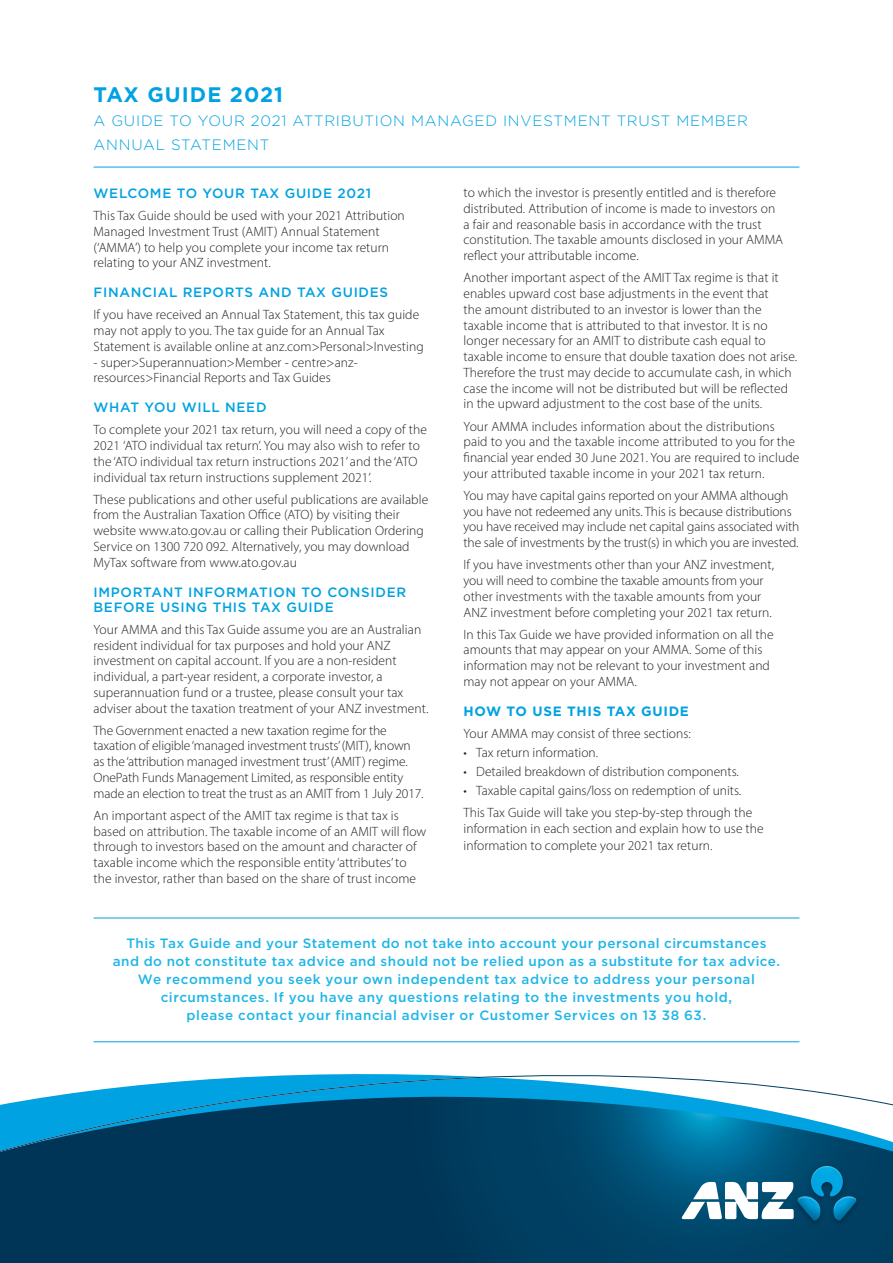
<style>
.page{position:relative;width:893px;height:1263px;background:#fff}
.page>*{position:absolute;margin:0;border:0;box-sizing:border-box;transform-origin:0 0}
.t1{font:700 21px "Gotham";letter-spacing:.05em;color:#00a2e1}
.t2{font:300 15px/24px "Gotham";letter-spacing:.05em;color:#00a2e1}
.t3{font:300 13.5px/15.8px "Myriad Pro";letter-spacing:.005em;color:#231f20}
.t4{font:500 13.5px/18px "Gotham";letter-spacing:.035em;color:#1eb6e8;text-align:center}
.t5{font:500 13.5px/15px "Gotham";letter-spacing:.05em;color:#00a2e1}
.t6{font:700 13.5px "Gotham";letter-spacing:.05em;color:#00a2e1}
</style>
<div class="page">
<hr style="left:94px;top:167px;width:705px;height:1px;background:#00a2e1">
<hr style="left:94px;top:918px;width:705px;height:1px;background:#00a2e1">
<hr style="left:94px;top:1041px;width:705px;height:1px;background:#00a2e1">
<svg style="left:0;top:1172px;width:893px;height:91px;background:#003a5c"></svg>
<svg style="left:0;top:1074px;width:893px;height:98px"></svg>
<img style="left:786px;top:1157px;width:81px;height:77px">
<svg style="left:682px;top:1166px;width:115px;height:55px"></svg>
<img style="left:797px;top:1166px;width:60px;height:55px">
<h1 class="t1" style="left:94px;top:80px;width:191px">TAX GUIDE 2021</h1>
<p class="t2" style="left:94px;top:108px;width:656px">A GUIDE TO YOUR 2021 ATTRIBUTION MANAGED INVESTMENT TRUST MEMBER<br>ANNUAL STATEMENT</p>
<p class="t5" style="left:94px;top:185px;width:279px">WELCOME TO YOUR TAX GUIDE 2021</p>
<p class="t3" style="left:94px;top:208px;width:313px">This Tax Guide should be used with your 2021 Attribution Managed Investment Trust (AMIT) Annual Statement (‘AMMA’) to help you complete your income tax return relating to your ANZ investment.</p>
<p class="t5" style="left:94px;top:285px;width:296px">FINANCIAL REPORTS AND TAX GUIDES</p>
<p class="t3" style="left:94px;top:307px;width:332px">If you have received an Annual Tax Statement, this tax guide may not apply to you. The tax guide for an Annual Tax<br>Statement is available online at anz.com&gt;Personal&gt;Investing</p>
<p class="t3" style="left:94px;top:354px;width:266px">- super&gt;Superannuation&gt;Member - centre&gt;anz&shy;resources&gt;Financial Reports and Tax Guides</p>
<p class="t5" style="left:94px;top:400px;width:175px">WHAT YOU WILL NEED</p>
<p class="t3" style="left:94px;top:422px;width:335px">To complete your 2021 tax return, you will need a copy of the 2021 ‘ATO individual tax return’. You may also wish to refer to the ‘ATO individual tax return instructions 2021’ and the ‘ATO individual tax return instructions supplement 2021’.</p>
<p class="t3" style="left:94px;top:491px;width:336px">These publications and other useful publications are available from the Australian Taxation Office (ATO) by visiting their website www.ato.gov.au or calling their Publication Ordering Service on 1300 720 092. Alternatively, you may download MyTax software from www.ato.gov.au</p>
<p class="t5" style="left:94px;top:584px;width:314px">IMPORTANT INFORMATION TO CONSIDER<br>BEFORE USING THIS TAX GUIDE</p>
<p class="t3" style="left:94px;top:621px;width:336px">Your AMMA and this Tax Guide assume you are an Australian resident individual for tax purposes and hold your ANZ investment on capital account. If you are a non-resident individual, a part-year resident, a corporate investor, a superannuation fund or a trustee, please consult your tax adviser about the taxation treatment of your ANZ investment.</p>
<p class="t3" style="left:94px;top:722px;width:332px">The Government enacted a new taxation regime for the taxation of eligible ‘managed investment trusts’ (MIT), known as the ‘attribution managed investment trust’ (AMIT) regime.<br>OnePath Funds Management Limited, as responsible entity made an election to treat the trust as an AMIT from 1 July 2017.</p>
<p class="t3" style="left:94px;top:807px;width:334px">An important aspect of the AMIT tax regime is that tax is based on attribution. The taxable income of an AMIT will flow through to investors based on the amount and character of taxable income which the responsible entity ‘attributes’ to the investor, rather than based on the share of trust income</p>
<p class="t3" style="left:463px;top:185px;width:321px">to which the investor is presently entitled and is therefore distributed. Attribution of income is made to investors on a fair and reasonable basis in accordance with the trust constitution. The taxable amounts disclosed in your AMMA reflect your attributable income.</p>
<p class="t3" style="left:463px;top:270px;width:335px">Another important aspect of the AMIT Tax regime is that it enables upward cost base adjustments in the event that<br>the amount distributed to an investor is lower than the taxable income that is attributed to that investor. It is no longer necessary for an AMIT to distribute cash equal to taxable income to ensure that double taxation does not arise.<br>Therefore the trust may decide to accumulate cash, in which case the income will not be distributed but will be reflected in the upward adjustment to the cost base of the units.</p>
<p class="t3" style="left:463px;top:418px;width:337px">Your AMMA includes information about the distributions paid to you and the taxable income attributed to you for the financial year ended 30 June 2021. You are required to include your attributed taxable income in your 2021 tax return.</p>
<p class="t3" style="left:463px;top:487px;width:337px">You may have capital gains reported on your AMMA although you have not redeemed any units. This is because distributions you have received may include net capital gains associated with the sale of investments by the trust(s) in which you are invested.</p>
<p class="t3" style="left:463px;top:557px;width:312px">If you have investments other than your ANZ investment, you will need to combine the taxable amounts from your other investments with the taxable amounts from your ANZ investment before completing your 2021 tax return.</p>
<p class="t3" style="left:463px;top:626px;width:312px">In this Tax Guide we have provided information on all the amounts that may appear on your AMMA. Some of this information may not be relevant to your investment and may not appear on your AMMA.</p>
<p class="t6" style="left:463px;top:702px;width:227px">HOW TO USE THIS TAX GUIDE</p>
<p class="t3" style="left:463px;top:725px;width:229px">Your AMMA may consist of three sections:</p>
<p class="t3" style="left:463px;top:744px;width:136px">• Tax return information.</p>
<p class="t3" style="left:463px;top:763px;width:277px">• Detailed breakdown of distribution components.</p>
<p class="t3" style="left:463px;top:779px;width:290px;line-height:22.5px">• Taxable capital gains/loss on redemption of units.<br>This Tax Guide will take you step-by-step through the</p>
<p class="t3" style="left:463px;top:821px;width:302px;line-height:16.2px">information in each section and explain how to use the information to complete your 2021 tax return.</p>
<p class="t4" style="left:113px;top:934px;width:669px">This Tax Guide and your Statement do not take into account your personal circumstances and do not constitute tax advice and should not be relied upon as a substitute for tax advice.<br>We recommend you seek your own independent tax advice to address your personal circumstances. If you have any questions relating to the investments you hold,<br>please contact your financial adviser or Customer Services on 13 38 63.</p>
</div>
